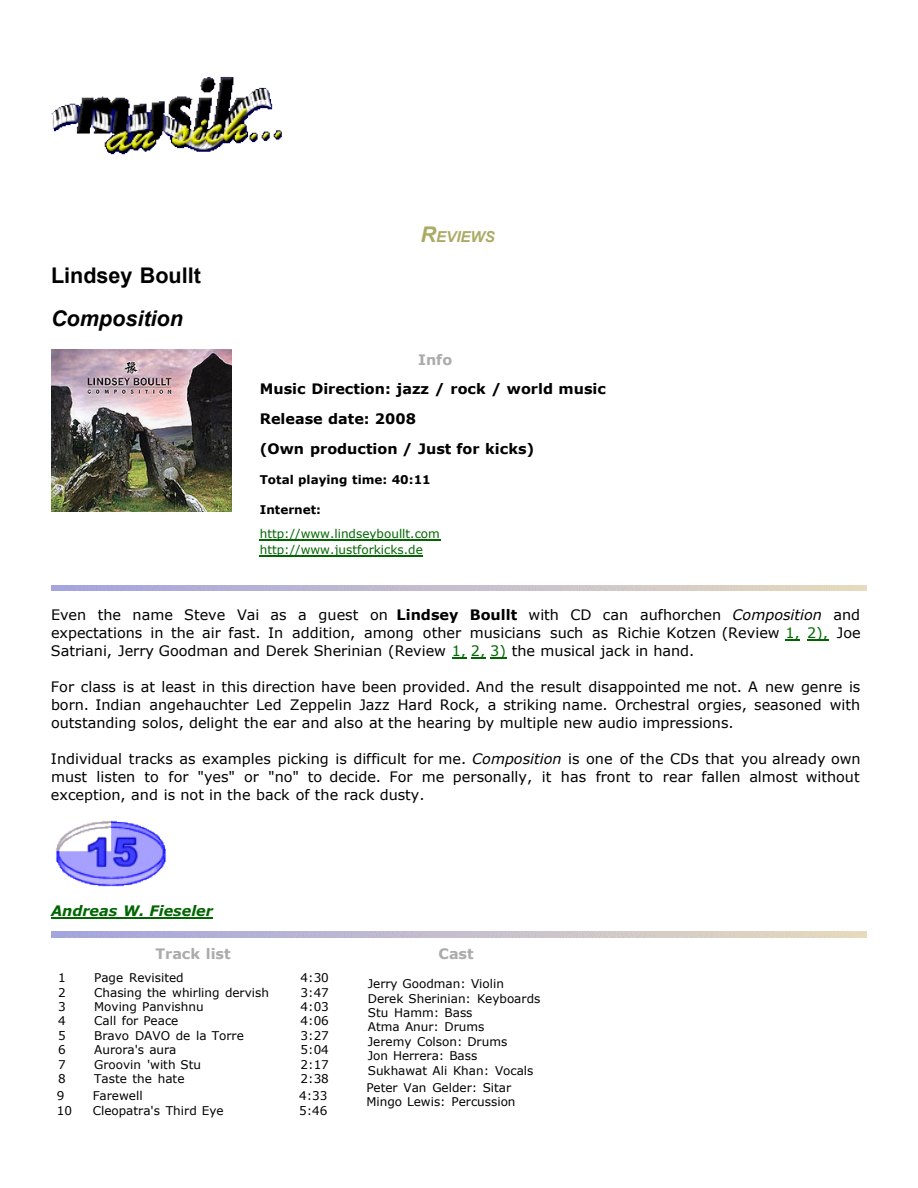
<style>
.page{position:relative;width:918px;height:1188px;background:#fff}
.page>*{position:absolute;margin:0;border:0;box-sizing:border-box;transform-origin:0 0}
.t1{font:700 21.6px "Arial";color:#000}
.t2{font:italic 700 21.6px "Arial";color:#000}
.t3{font:italic 700 15.15px "Arial";color:#abab66}
.t4{font:14.4px/18px "Verdana";color:#000;text-align:justify}
.t5{font:700 14.4px/30px "Verdana";color:#000}
.t6{font:700 14.4px "Verdana";color:#ababab}
.t7{font:italic 700 14.4px "Verdana";color:#060}
.t8{font:12px/14.4px "Verdana";color:#000}
.t9{font:12px/15.6px "Verdana";color:#060}
.t10{font:700 12px "Verdana";color:#000}
.s1{font-size:21.6px}
.s2{font-weight:700}
.s3{font-style:italic}
.s4{color:#060}
</style>
<div class="page">
<img style="left:51px;top:76px;width:231px;height:79px">
<img style="left:51px;top:350px;width:180px;height:161px">
<hr style="left:260px;top:539px;width:181px;height:2px;background:#060">
<hr style="left:260px;top:555px;width:163px;height:1px;background:#060">
<img style="left:51px;top:585px;width:816px;height:6px">
<svg style="left:785px;top:639px;width:15px;height:1px"></svg>
<svg style="left:807px;top:639px;width:22px;height:1px"></svg>
<svg style="left:452px;top:657px;width:55px;height:1px"></svg>
<img style="left:56px;top:820px;width:110px;height:67px">
<hr style="left:51px;top:917px;width:162px;height:2px;background:#060">
<img style="left:51px;top:932px;width:816px;height:6px">
<h1 class="t1" style="left:51px;top:263px;width:151px">Lindsey Boullt</h1>
<h1 class="t2" style="left:51px;top:306px;width:133px">Composition</h1>
<p class="t3" style="left:421px;top:228px;width:76px"><span class="s1">R</span>EVIEWS</p>
<p class="t6" style="left:418px;top:351px;width:36px">Info</p>
<p class="t5" style="left:260px;top:373px;width:348px">Music Direction: jazz / rock / world music<br>Release date: 2008<br>(Own production / Just for kicks)</p>
<p class="t10" style="left:260px;top:472px;width:172px">Total playing time: 40:11</p>
<p class="t10" style="left:260px;top:502px;width:63px">Internet:</p>
<p class="t9" style="left:260px;top:526px;width:182px">http://www.lindseyboullt.com http://www.justforkicks.de</p>
<p class="t4" style="left:51px;top:605px;width:811px">Even the name Steve Vai as a guest on <span class="s2">Lindsey Boullt</span> with CD can aufhorchen <span class="s3">Composition</span> and expectations in the air fast. In addition, among other musicians such as Richie Kotzen (Review <span class="s4">1, 2),</span> Joe Satriani, Jerry Goodman and Derek Sherinian (Review <span class="s4">1, 2, 3)</span> the musical jack in hand.</p>
<p class="t4" style="left:51px;top:677px;width:811px">For class is at least in this direction have been provided. And the result disappointed me not. A new genre is born. Indian angehauchter Led Zeppelin Jazz Hard Rock, a striking name. Orchestral orgies, seasoned with outstanding solos, delight the ear and also at the hearing by multiple new audio impressions.</p>
<p class="t4" style="left:51px;top:749px;width:811px">Individual tracks as examples picking is difficult for me. <span class="s3">Composition</span> is one of the CDs that you already own must listen to for "yes" or "no" to decide. For me personally, it has front to rear fallen almost without exception, and is not in the back of the rack dusty.</p>
<p class="t7" style="left:51px;top:902px;width:163px">Andreas W. Fieseler</p>
<p class="t6" style="left:155px;top:945px;width:77px">Track list</p>
<p class="t8" style="left:58px;top:970px;width:9px">1</p>
<p class="t8" style="left:94px;top:970px;width:91px">Page Revisited</p>
<p class="t8" style="left:301px;top:970px;width:30px">4:30</p>
<p class="t8" style="left:58px;top:985px;width:9px">2</p>
<p class="t8" style="left:94px;top:985px;width:176px">Chasing the whirling dervish</p>
<p class="t8" style="left:301px;top:985px;width:30px">3:47</p>
<p class="t8" style="left:58px;top:999px;width:9px">3</p>
<p class="t8" style="left:94px;top:999px;width:111px">Moving Panvishnu</p>
<p class="t8" style="left:301px;top:999px;width:30px">4:03</p>
<p class="t8" style="left:58px;top:1013px;width:9px">4</p>
<p class="t8" style="left:94px;top:1013px;width:86px">Call for Peace</p>
<p class="t8" style="left:301px;top:1013px;width:30px">4:06</p>
<p class="t8" style="left:58px;top:1028px;width:9px">5</p>
<p class="t8" style="left:94px;top:1028px;width:151px">Bravo DAVO de la Torre</p>
<p class="t8" style="left:301px;top:1028px;width:30px">3:27</p>
<p class="t8" style="left:58px;top:1042px;width:9px">6</p>
<p class="t8" style="left:94px;top:1042px;width:84px">Aurora's aura</p>
<p class="t8" style="left:301px;top:1042px;width:30px">5:04</p>
<p class="t8" style="left:58px;top:1057px;width:9px">7</p>
<p class="t8" style="left:94px;top:1057px;width:108px">Groovin 'with Stu</p>
<p class="t8" style="left:301px;top:1057px;width:30px">2:17</p>
<p class="t8" style="left:58px;top:1071px;width:9px">8</p>
<p class="t8" style="left:94px;top:1071px;width:92px">Taste the hate</p>
<p class="t8" style="left:301px;top:1071px;width:30px">2:38</p>
<p class="t8" style="left:57px;top:1088px;width:9px">9</p>
<p class="t8" style="left:93px;top:1088px;width:51px">Farewell</p>
<p class="t8" style="left:299px;top:1088px;width:30px">4:33</p>
<p class="t8" style="left:57px;top:1103px;width:17px">10</p>
<p class="t8" style="left:93px;top:1103px;width:133px">Cleopatra's Third Eye</p>
<p class="t8" style="left:299px;top:1103px;width:30px">5:46</p>
<p class="t6" style="left:439px;top:945px;width:37px">Cast</p>
<p class="t8" style="left:368px;top:976px;width:174px">Jerry Goodman: Violin<br>Derek Sherinian: Keyboards<br>Stu Hamm: Bass<br>Atma Anur: Drums<br>Jeremy Colson: Drums<br>Jon Herrera: Bass<br>Sukhawat Ali Khan: Vocals</p>
<p class="t8" style="left:366px;top:1080px;width:151px">Peter Van Gelder: Sitar<br>Mingo Lewis: Percussion</p>
</div>
